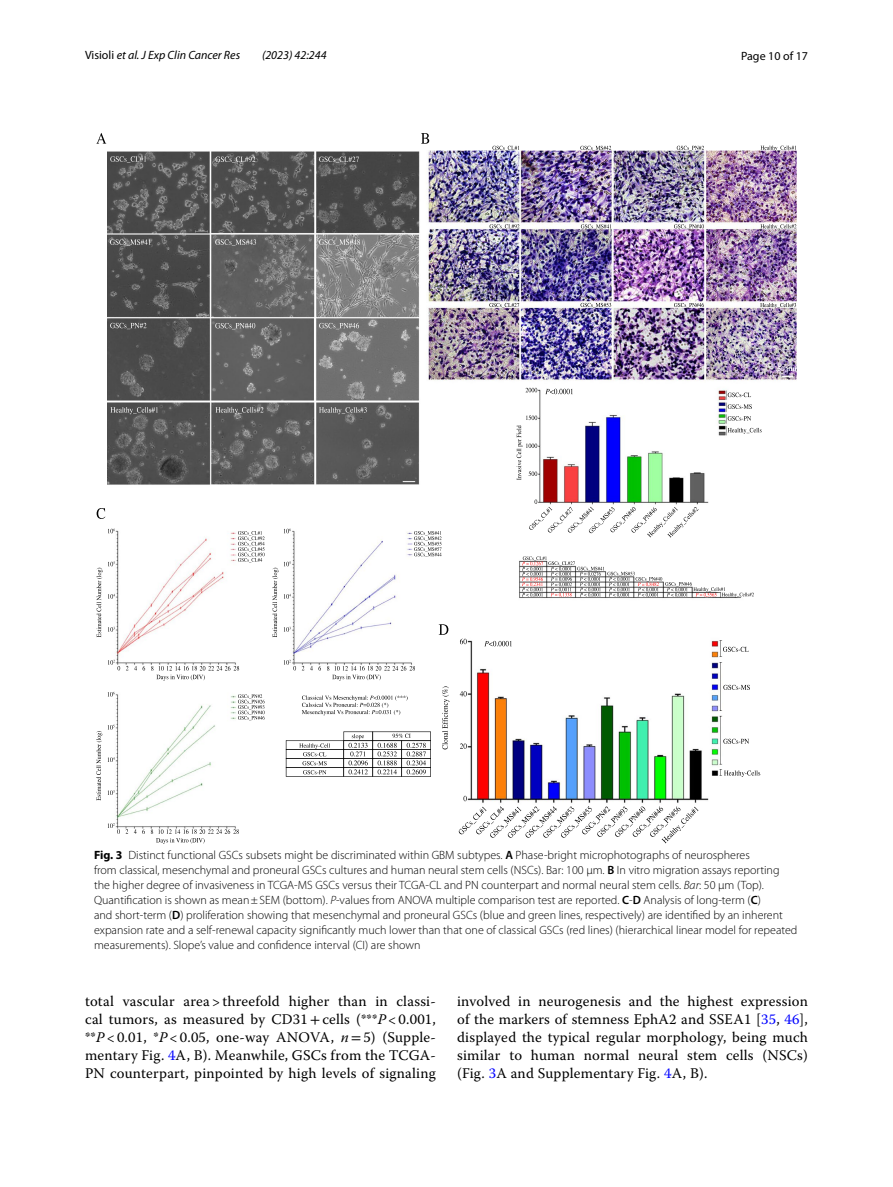
<style>
.page{position:relative;width:893px;height:1187px;background:#fff}
.page>*{position:absolute;margin:0;border:0;box-sizing:border-box;transform-origin:0 0}
.t1{font:14.7px/18px "Warnock Pro";letter-spacing:.015em;color:#000;text-align:justify}
.t2{font:300 12px/15px "Myriad Pro";color:#000}
.t3{font:italic 12px "Myriad Pro";color:#000}
.t4{font:12px "Myriad Pro";color:#000}
.s1{font-style:normal}
.s2{font-weight:700}
.s3{font-weight:600}
.s4{font-style:italic}
.s5{font-family:"STIX"}
.s6{color:#00f}
</style>
<div class="page">
<img style="left:107px;top:151px;width:690px;height:677px">
<svg style="left:110px;top:156px;width:36px;height:7px"></svg>
<svg style="left:215px;top:156px;width:40px;height:7px"></svg>
<svg style="left:319px;top:156px;width:40px;height:7px"></svg>
<svg style="left:110px;top:239px;width:41px;height:7px"></svg>
<svg style="left:215px;top:239px;width:41px;height:7px"></svg>
<svg style="left:319px;top:239px;width:41px;height:7px"></svg>
<svg style="left:110px;top:323px;width:37px;height:6px"></svg>
<svg style="left:215px;top:323px;width:40px;height:6px"></svg>
<svg style="left:319px;top:323px;width:40px;height:6px"></svg>
<svg style="left:110px;top:407px;width:48px;height:7px"></svg>
<svg style="left:215px;top:407px;width:49px;height:7px"></svg>
<svg style="left:319px;top:407px;width:48px;height:7px"></svg>
<svg style="left:492px;top:146px;width:27px;height:4px"></svg>
<svg style="left:490px;top:224px;width:29px;height:5px"></svg>
<svg style="left:489px;top:303px;width:30px;height:5px"></svg>
<svg style="left:580px;top:146px;width:31px;height:4px"></svg>
<svg style="left:581px;top:224px;width:30px;height:5px"></svg>
<svg style="left:580px;top:303px;width:31px;height:4px"></svg>
<svg style="left:677px;top:146px;width:27px;height:4px"></svg>
<svg style="left:674px;top:224px;width:30px;height:5px"></svg>
<svg style="left:674px;top:303px;width:30px;height:5px"></svg>
<svg style="left:778px;top:366px;width:18px;height:6px"></svg>
<svg style="left:761px;top:146px;width:35px;height:5px"></svg>
<svg style="left:760px;top:224px;width:36px;height:6px"></svg>
<svg style="left:760px;top:303px;width:36px;height:5px"></svg>
<svg style="left:728px;top:392px;width:34px;height:42px"></svg>
<svg style="left:517px;top:388px;width:181px;height:150px"></svg>
<svg style="left:522px;top:556px;width:232px;height:41px"></svg>
<svg style="left:238px;top:531px;width:27px;height:31px"></svg>
<svg style="left:97px;top:528px;width:23px;height:142px"></svg>
<svg style="left:126px;top:665px;width:11px;height:5px"></svg>
<svg style="left:151px;top:666px;width:88px;height:14px"></svg>
<svg style="left:414px;top:531px;width:28px;height:26px"></svg>
<svg style="left:272px;top:567px;width:6px;height:70px"></svg>
<svg style="left:284px;top:528px;width:12px;height:142px"></svg>
<svg style="left:310px;top:666px;width:11px;height:4px"></svg>
<svg style="left:327px;top:666px;width:88px;height:14px"></svg>
<svg style="left:238px;top:694px;width:27px;height:26px"></svg>
<svg style="left:96px;top:731px;width:6px;height:69px"></svg>
<svg style="left:108px;top:691px;width:12px;height:142px"></svg>
<svg style="left:134px;top:829px;width:11px;height:4px"></svg>
<svg style="left:151px;top:829px;width:88px;height:14px"></svg>
<svg style="left:302px;top:695px;width:106px;height:20px"></svg>
<svg style="left:286px;top:731px;width:145px;height:45px"></svg>
<svg style="left:442px;top:686px;width:7px;height:63px"></svg>
<svg style="left:459px;top:638px;width:240px;height:205px"></svg>
<hr style="left:721px;top:662px;width:1px;height:48px;background:#000">
<svg style="left:719px;top:640px;width:30px;height:23px"></svg>
<svg style="left:723px;top:684px;width:27px;height:5px"></svg>
<hr style="left:721px;top:716px;width:1px;height:48px;background:#000">
<svg style="left:719px;top:710px;width:3px;height:7px"></svg>
<svg style="left:723px;top:738px;width:26px;height:5px"></svg>
<svg style="left:719px;top:764px;width:41px;height:13px"></svg>
<svg style="left:96px;top:133px;width:10px;height:11px"></svg>
<svg style="left:421px;top:133px;width:8px;height:11px"></svg>
<svg style="left:97px;top:508px;width:8px;height:11px"></svg>
<svg style="left:439px;top:624px;width:9px;height:10px"></svg>
<p class="t3" style="left:85px;top:48px;width:157px"><span class="s1">Visioli</span> et al. J Exp Clin Cancer Res</p>
<p class="t3" style="left:262px;top:48px;width:66px">(2023) 42:244</p>
<p class="t4" style="left:741px;top:48px;width:68px">Page 10 of 17</p>
<p class="t2" style="left:94px;top:847px;width:705px"><span class="s2">Fig. 3</span> Distinct functional GSCs subsets might be discriminated within GBM subtypes. <span class="s3">A</span> Phase-bright microphotographs of neurospheres<br>from classical, mesenchymal and proneural GSCs cultures and human neural stem cells (NSCs). Bar: 100 µm. <span class="s3">B</span> In vitro migration assays reporting the higher degree of invasiveness in TCGA-MS GSCs versus their TCGA-CL and PN counterpart and normal neural stem cells. <span class="s4">Bar</span>: 50 µm (Top).<br>Quantification is shown as mean±SEM (bottom). <span class="s4">P</span>-values from ANOVA multiple comparison test are reported. <span class="s3">C</span>-<span class="s3">D</span> Analysis of long-term (<span class="s3">C</span>)<br>and short-term (<span class="s3">D</span>) proliferation showing that mesenchymal and proneural GSCs (blue and green lines, respectively) are identified by an inherent expansion rate and a self-renewal capacity significantly much lower than that one of classical GSCs (red lines) (hierarchical linear model for repeated measurements). Slope’s value and confidence interval (CI) are shown</p>
<p class="t1" style="left:85px;top:991px;width:352px">total vascular area &gt; threefold higher than in classi&shy;cal tumors, as measured by CD31<span class="s5">+</span>cells (***<span class="s4">P</span> &lt; 0.001, **<span class="s4">P</span> &lt; 0.01, *<span class="s4">P</span> &lt; 0.05, one-way ANOVA, <span class="s4">n</span><span class="s5">=</span>5) (Supple&shy;mentary Fig. <span class="s6">4</span>A, B). Meanwhile, GSCs from the TCGA-PN counterpart, pinpointed by high levels of signaling</p>
<p class="t1" style="left:457px;top:991px;width:352px">involved in neurogenesis and the highest expression of the markers of stemness EphA2 and SSEA1 [<span class="s6">35</span>, <span class="s6">46</span>], displayed the typical regular morphology, being much similar to human normal neural stem cells (NSCs) (Fig. <span class="s6">3</span>A and Supplementary Fig. <span class="s6">4</span>A, B).</p>
</div>
